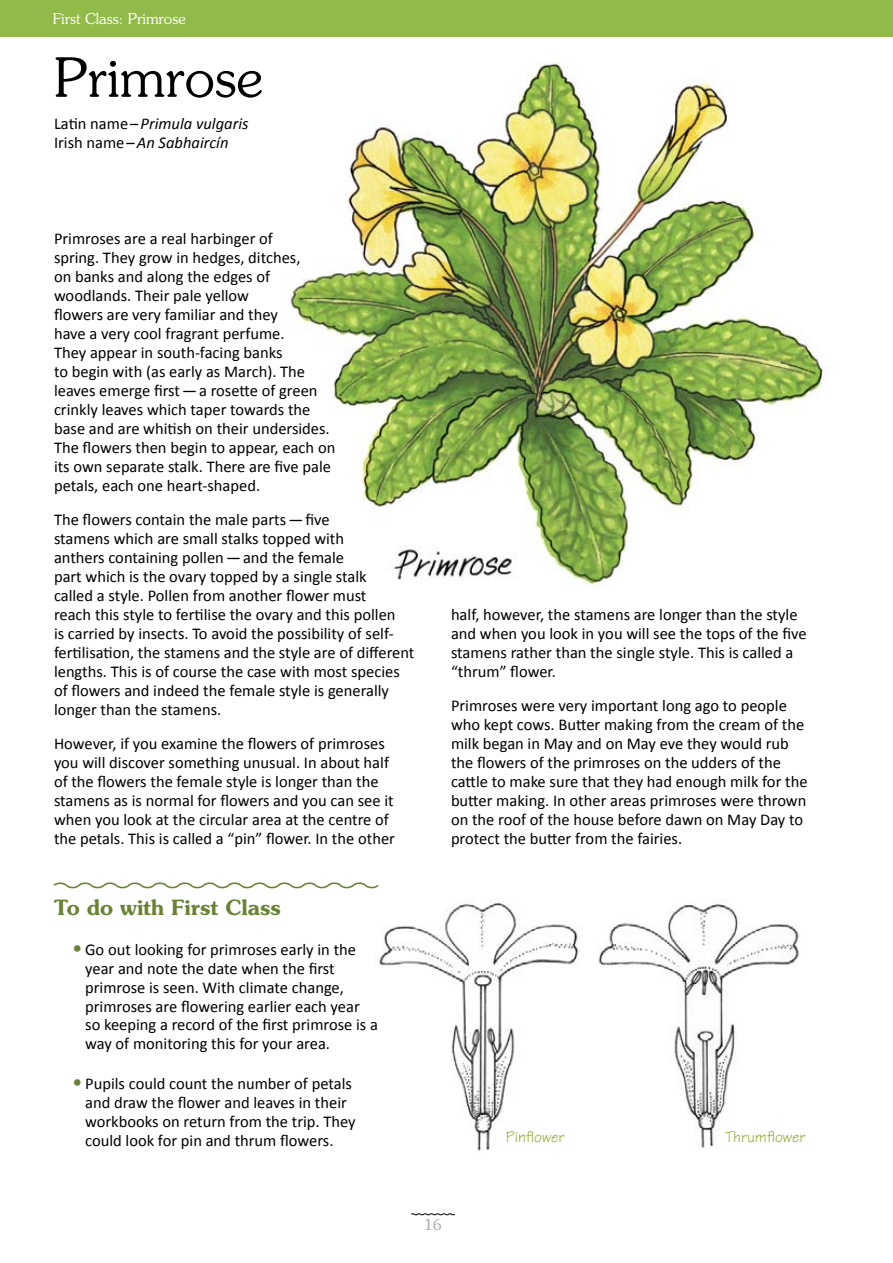
<style>
.page{position:relative;width:893px;height:1263px;background:#fff}
.page>*{position:absolute;margin:0;border:0;box-sizing:border-box;transform-origin:0 0}
.t1{font:300 54px "Souvenir";color:#000}
.t2{font:600 21px "Souvenir";color:#698333}
.t3{font:16.5px/18.9px "Calibri";color:#000}
.t4{font:italic 16.5px/19px "Calibri";color:#000}
.t5{font:16.5px "Technical";color:#8da82b}
.t6{font:300 15px "Souvenir";color:#fff}
.t7{font:300 15px "Souvenir";color:#a7a9ac}
.s1{font-style:normal}
.s2{font-size:21px;color:#698333}
</style>
<div class="page">
<div style="left:0;top:0;width:893px;height:36px;background:#92ba4a"></div>
<svg style="left:411px;top:1213px;width:44px;height:2px"></svg>
<img style="left:379px;top:902px;width:420px;height:249px">
<img style="left:290px;top:62px;width:538px;height:525px">
<svg style="left:53px;top:882px;width:326px;height:7px"></svg>
<p class="t6" style="left:53px;top:10px;width:135px">First Class: Primrose</p>
<h1 class="t1" style="left:54px;top:45px;width:211px">Primrose</h1>
<p class="t4" style="left:54px;top:114px;width:196px"><span class="s1">Latin name –</span>Primula vulgaris<br><span class="s1">Irish name –</span>An Sabhaircín</p>
<p class="t3" style="left:54px;top:229px;width:283px">Primroses are a real harbinger of<br>spring. They grow in hedges, ditches,<br>on banks and along the edges of woodlands. Their pale yellow<br>flowers are very familiar and they<br>have a very cool fragrant perfume.<br>They appear in south-facing banks<br>to begin with (as early as March). The leaves emerge first—a rosette of green crinkly leaves which taper towards the base and are whitish on their undersides.<br>The flowers then begin to appear, each on its own separate stalk. There are five pale petals, each one heart-shaped.</p>
<p class="t3" style="left:54px;top:509px;width:362px">The flowers contain the male parts—five<br>stamens which are small stalks topped with<br>anthers containing pollen—and the female<br>part which is the ovary topped by a single stalk<br>called a style. Pollen from another flower must<br>reach this style to fertilise the ovary and this pollen<br>is carried by insects. To avoid the possibility of self&shy;fertilisation, the stamens and the style are of different lengths. This is of course the case with most species of flowers and indeed the female style is generally longer than the stamens.</p>
<p class="t3" style="left:54px;top:733px;width:342px">However, if you examine the flowers of primroses you will discover something unusual. In about half of the flowers the female style is longer than the stamens as is normal for flowers and you can see it when you look at the circular area at the centre of the petals. This is called a “pin” flower. In the other</p>
<p class="t2" style="left:54px;top:895px;width:229px">To do with First Class</p>
<p class="t3" style="left:85px;top:939px;width:294px;text-indent:-13px"><span class="s2">•</span> Go out looking for primroses early in the year and note the date when the first primrose is seen. With climate change, primroses are flowering earlier each year so keeping a record of the first primrose is a way of monitoring this for your area.</p>
<p class="t3" style="left:85px;top:1073px;width:272px;text-indent:-13px"><span class="s2">•</span> Pupils could count the number of petals and draw the flower and leaves in their workbooks on return from the trip. They could look for pin and thrum flowers.</p>
<p class="t3" style="left:451px;top:604px;width:357px">half, however, the stamens are longer than the style and when you look in you will see the tops of the five stamens rather than the single style. This is called a “thrum” flower.</p>
<p class="t3" style="left:451px;top:695px;width:358px">Primroses were very important long ago to people who kept cows. Butter making from the cream of the milk began in May and on May eve they would rub the flowers of the primroses on the udders of the cattle to make sure that they had enough milk for the butter making. In other areas primroses were thrown on the roof of the house before dawn on May Day to protect the butter from the fairies.</p>
<p class="t5" style="left:506px;top:1126px;width:60px">Pinflower</p>
<p class="t5" style="left:725px;top:1126px;width:81px">Thrumflower</p>
<p class="t7" style="left:424px;top:1216px;width:19px">16</p>
</div>
